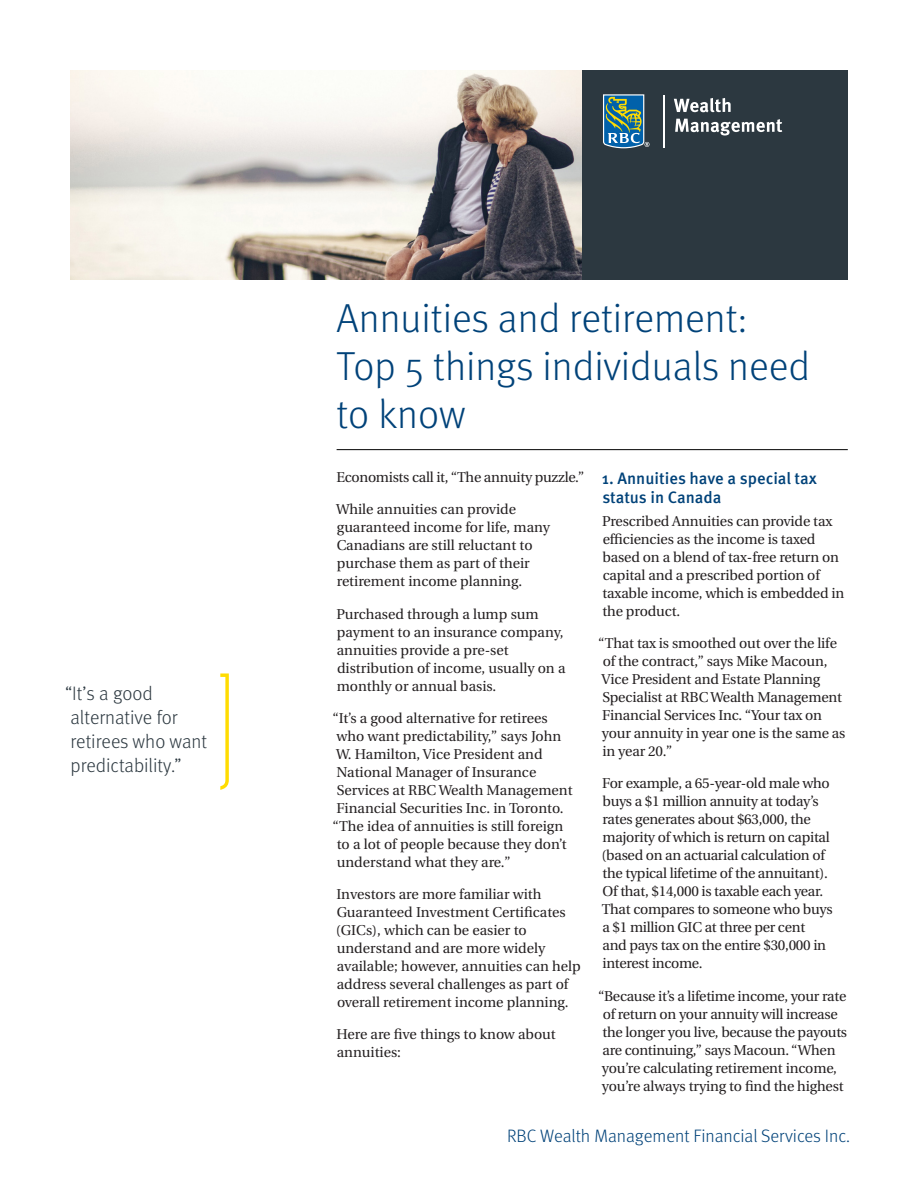
<style>
.page{position:relative;width:918px;height:1188px;background:#fff}
.page>*{position:absolute;margin:0;border:0;box-sizing:border-box;transform-origin:0 0}
._1-Main_Title{font:300 40.5px/48px "Meta OT";color:#004279}
._8-Callout_Page_1{font:300 19.5px/24px "Meta OT";color:#2c3840}
.t1{font:300 18px "Meta OT";color:#004279}
._4-Text_Headline{font:500 16.5px/19.5px "Meta OT";letter-spacing:-.005em;color:#004279}
._5-Body_Copy{font:14.25px/18px "Utopia";letter-spacing:-.01em;color:#231f20}
</style>
<div class="page">
<div style="left:581px;top:70px;width:267px;height:210px;background:#2c3840"></div>
<svg style="left:603px;top:94px;width:47px;height:54px;background:#51838d"></svg>
<hr style="left:664px;top:95px;width:1px;height:53px;background:#fff">
<svg style="left:674px;top:98px;width:57px;height:14px"></svg>
<svg style="left:675px;top:119px;width:107px;height:17px"></svg>
<img style="left:70px;top:70px;width:512px;height:210px">
<hr style="left:337px;top:449px;width:511px;height:1px;background:#000">
<svg style="left:220px;top:673px;width:9px;height:117px"></svg>
<p class="_8-Callout_Page_1" style="left:65px;top:682px;width:143px">“It’s a good alternative for retirees who want predictability.”</p>
<p class="_1-Main_Title" style="left:337px;top:295px;width:475px">Annuities and retirement:<br>Top 5 things individuals need to know</p>
<p class="_5-Body_Copy" style="left:337px;top:469px;width:249px">Economists call it, “The annuity puzzle.”</p>
<p class="_5-Body_Copy" style="left:336px;top:501px;width:216px">While annuities can provide guaranteed income for life, many<br>Canadians are still reluctant to purchase them as part of their retirement income planning.</p>
<p class="_5-Body_Copy" style="left:337px;top:605px;width:230px">Purchased through a lump sum payment to an insurance company, annuities provide a pre-set distribution of income, usually on a monthly or annual basis.</p>
<p class="_5-Body_Copy" style="left:332px;top:709px;width:217px">“It’s a good alternative for retirees</p>
<p class="_5-Body_Copy" style="left:337px;top:727px;width:226px">who want predictability,” says John</p>
<p class="_5-Body_Copy" style="left:336px;top:745px;width:208px">W. Hamilton, Vice President and</p>
<p class="_5-Body_Copy" style="left:337px;top:763px;width:201px">National Manager of Insurance</p>
<p class="_5-Body_Copy" style="left:337px;top:781px;width:237px">Services at RBC Wealth Management</p>
<p class="_5-Body_Copy" style="left:337px;top:799px;width:228px">Financial Securities Inc. in Toronto.</p>
<p class="_5-Body_Copy" style="left:332px;top:817px;width:232px">“The idea of annuities is still foreign</p>
<p class="_5-Body_Copy" style="left:337px;top:835px;width:231px">to a lot of people because they don’t</p>
<p class="_5-Body_Copy" style="left:337px;top:853px;width:175px">understand what they are.”</p>
<p class="_5-Body_Copy" style="left:336px;top:886px;width:246px">Investors are more familiar with Guaranteed Investment Certificates (GICs), which can be easier to understand and are more widely available; however, annuities can help address several challenges as part of overall retirement income planning.</p>
<p class="_5-Body_Copy" style="left:337px;top:1026px;width:221px">Here are five things to know about annuities:</p>
<p class="_4-Text_Headline" style="left:602px;top:469px;width:217px">1. Annuities have a special tax status in Canada</p>
<p class="_5-Body_Copy" style="left:602px;top:512px;width:244px">Prescribed Annuities can provide tax efficiencies as the income is taxed based on a blend of tax-free return on capital and a prescribed portion of taxable income, which is embedded in the product.</p>
<p class="_5-Body_Copy" style="left:598px;top:635px;width:249px">“That tax is smoothed out over the life of the contract,” says Mike Macoun,<br>Vice President and Estate Planning<br>Specialist at RBC Wealth Management<br>Financial Services Inc. “Your tax on your annuity in year one is the same as in year 20.”</p>
<p class="_5-Body_Copy" style="left:602px;top:775px;width:233px">For example, a 65-year-old male who buys a $1 million annuity at today’s rates generates about $63,000, the majority of which is return on capital (based on an actuarial calculation of the typical lifetime of the annuitant).<br>Of that, $14,000 is taxable each year.<br>That compares to someone who buys a $1 million GIC at three per cent<br>and pays tax on the entire $30,000 in interest income.</p>
<p class="_5-Body_Copy" style="left:598px;top:987px;width:250px">“Because it’s a lifetime income, your rate of return on your annuity will increase the longer you live, because the payouts are continuing,” says Macoun. “When you’re calculating retirement income, you’re always trying to find the highest</p>
<p class="t1" style="left:507px;top:1125px;width:345px">RBC Wealth Management Financial Services Inc.</p>
</div>
